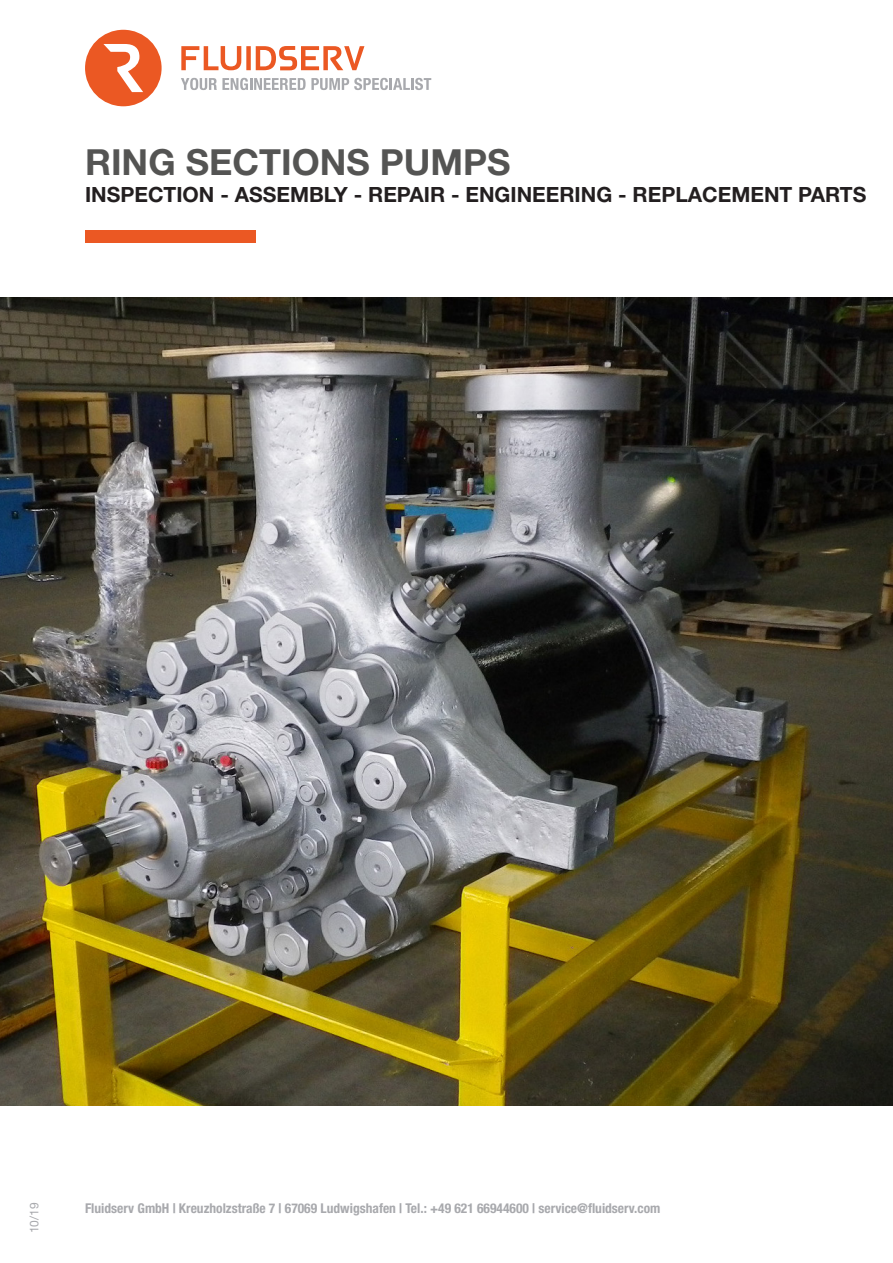
<style>
.page{position:relative;width:893px;height:1263px;background:#fff}
.page>*{position:absolute;margin:0;border:0;box-sizing:border-box;transform-origin:0 0}
.t1{font:700 36px "Helvetica Neue LT Pro";color:#545453}
.t2{font:700 21px "Helvetica Neue LT Pro";color:#231f20}
.t3{font:700 condensed 13.5px "Helvetica Neue LT Pro";color:#a8a9ad}
.t4{font:12px "Helvetica Neue LT Pro";color:#a8a9ad}
</style>
<div class="page">
<div style="left:85px;top:230px;width:170px;height:12px;background:#eb5823"></div>
<div style="left:85px;top:30px;width:77px;height:76px;background:#eb5823;border-radius:50%"></div>
<svg style="left:103px;top:44px;width:40px;height:48px"></svg>
<svg style="left:181px;top:78px;width:250px;height:12px"></svg>
<div style="left:246px;top:46px;width:5px;height:24px;background:#eb5823"></div>
<svg style="left:181px;top:46px;width:60px;height:24px"></svg>
<svg style="left:256px;top:46px;width:108px;height:24px"></svg>
<img style="left:0;top:298px;width:893px;height:808px">
<h1 class="t1" style="left:85px;top:139px;width:427px">RING SECTIONS PUMPS</h1>
<h2 class="t2" style="left:85px;top:181px;width:783px">INSPECTION - ASSEMBLY - REPAIR - ENGINEERING - REPLACEMENT PARTS</h2>
<p class="t4" style="left:27px;top:1233px;width:32px;rotate:-90deg">10/19</p>
<p class="t3" style="left:85px;top:1200px;width:577px">Fluidserv GmbH | Kreuzholzstraße 7 | 67069 Ludwigshafen | Tel.: +49 621 66944600 | service@fluidserv.com</p>
</div>
